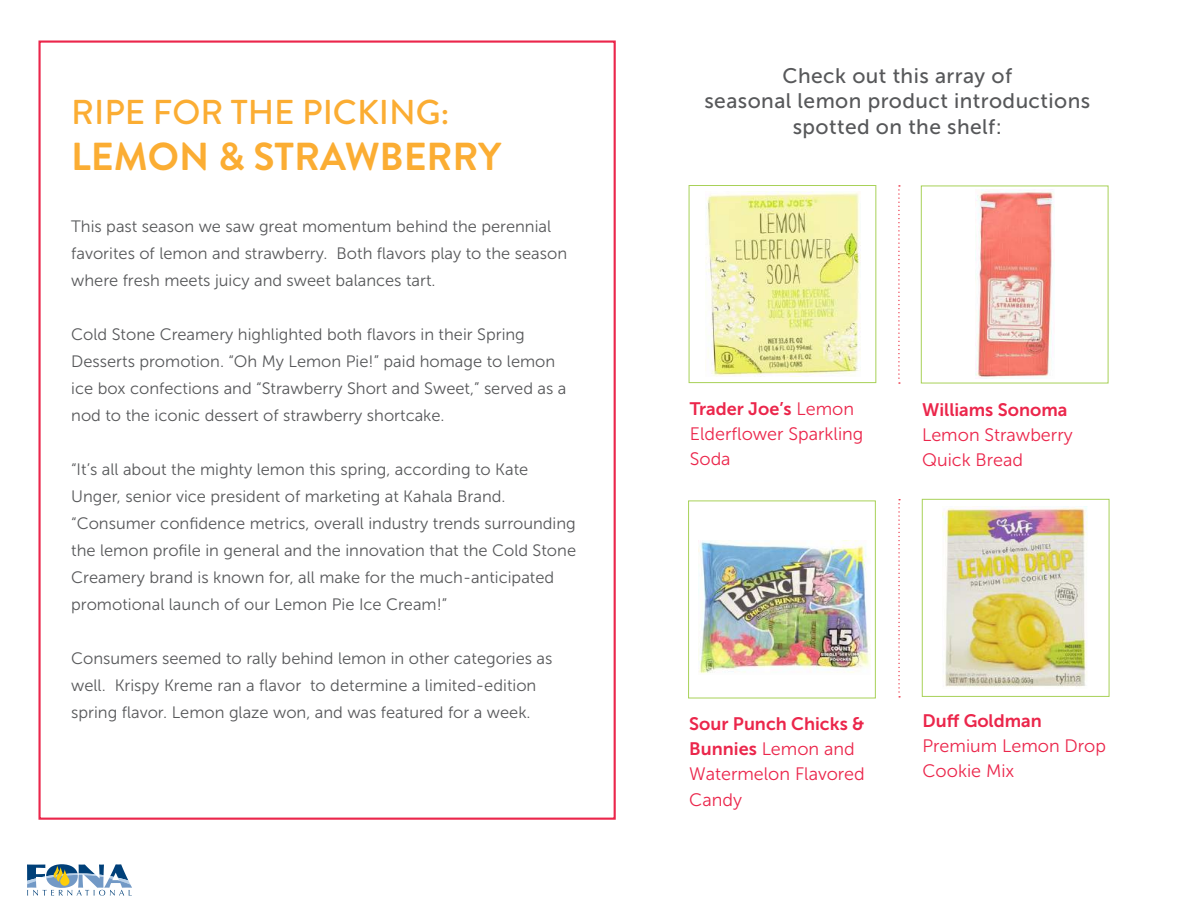
<style>
.page{position:relative;width:1188px;height:918px;background:#fff}
.page>*{position:absolute;margin:0;border:0;box-sizing:border-box;transform-origin:0 0}
.t1{font:700 39px "Brandon Grotesque";color:#fbad33}
.t2{font:500 34.5px "Brandon Grotesque";color:#fbad33}
.t3{font:21px/25.2px "Museo Sans 500";letter-spacing:.02em;color:#57585a;text-align:center}
.t4{font:18px/25.2px "Museo Sans 300";color:#eb264b}
.t5{font:18px "Museo Sans 700";color:#eb264b}
.t6{font:16.5px/27px "Museo Sans 300";color:#57585a}
.s1{font-family:"Museo Sans 300"}
.s2{font-family:"Museo Sans 700"}
</style>
<div class="page">
<svg style="left:27px;top:864px;width:105px;height:32px"></svg>
<img style="left:706px;top:191px;width:155px;height:186px">
<div style="left:689px;top:185px;width:187px;height:198px;border:1px solid #a8d158"></div>
<svg style="left:898px;top:185px;width:2px;height:199px"></svg>
<img style="left:942px;top:507px;width:145px;height:180px">
<div style="left:922px;top:499px;width:187px;height:198px;border:1px solid #a8d158"></div>
<img style="left:698px;top:540px;width:173px;height:134px">
<div style="left:688px;top:501px;width:188px;height:197px;border:1px solid #a8d158"></div>
<img style="left:975px;top:190px;width:79px;height:189px">
<svg style="left:898px;top:499px;width:2px;height:199px"></svg>
<h2 class="t2" style="left:71px;top:88px;width:379px">RIPE FOR THE PICKING:</h2>
<h1 class="t1" style="left:71px;top:130px;width:432px">LEMON &amp; STRAWBERRY</h1>
<p class="t6" style="left:71px;top:213px;width:497px">This past season we saw great momentum behind the perennial favorites of lemon and strawberry. Both flavors play to the season where fresh meets juicy and sweet balances tart.</p>
<p class="t6" style="left:71px;top:321px;width:497px">Cold Stone Creamery highlighted both flavors in their Spring Desserts promotion. “Oh My Lemon Pie!” paid homage to lemon ice box confections and “Strawberry Short and Sweet,” served as a nod to the iconic dessert of strawberry shortcake.</p>
<p class="t6" style="left:71px;top:456px;width:506px">“It’s all about the mighty lemon this spring, according to Kate Unger, senior vice president of marketing at Kahala Brand. “Consumer confidence metrics, overall industry trends surrounding the lemon profile in general and the innovation that the Cold Stone Creamery brand is known for, all make for the much-anticipated promotional launch of our Lemon Pie Ice Cream!”</p>
<p class="t6" style="left:71px;top:645px;width:483px">Consumers seemed to rally behind lemon in other categories as well. Krispy Kreme ran a flavor to determine a limited-edition spring flavor. Lemon glaze won, and was featured for a week.</p>
<p class="t3" style="left:704px;top:63px;width:387px">Check out this array of<br>seasonal lemon product introductions spotted on the shelf:</p>
<p class="t5" style="left:690px;top:398px;width:166px">Trader Joe’s <span class="s1">Lemon</span></p>
<p class="t4" style="left:690px;top:421px;width:175px">Elderflower Sparkling<br>Soda</p>
<p class="t5" style="left:922px;top:400px;width:147px">Williams Sonoma</p>
<p class="t4" style="left:922px;top:422px;width:152px">Lemon Strawberry<br>Quick Bread</p>
<p class="t5" style="left:689px;top:714px;width:177px">Sour Punch Chicks &amp;</p>
<p class="t4" style="left:689px;top:737px;width:177px"><span class="s2">Bunnies</span> Lemon and<br>Watermelon Flavored<br>Candy</p>
<p class="t5" style="left:923px;top:710px;width:121px">Duff Goldman</p>
<p class="t4" style="left:923px;top:733px;width:185px">Premium Lemon Drop<br>Cookie Mix</p>
</div>
